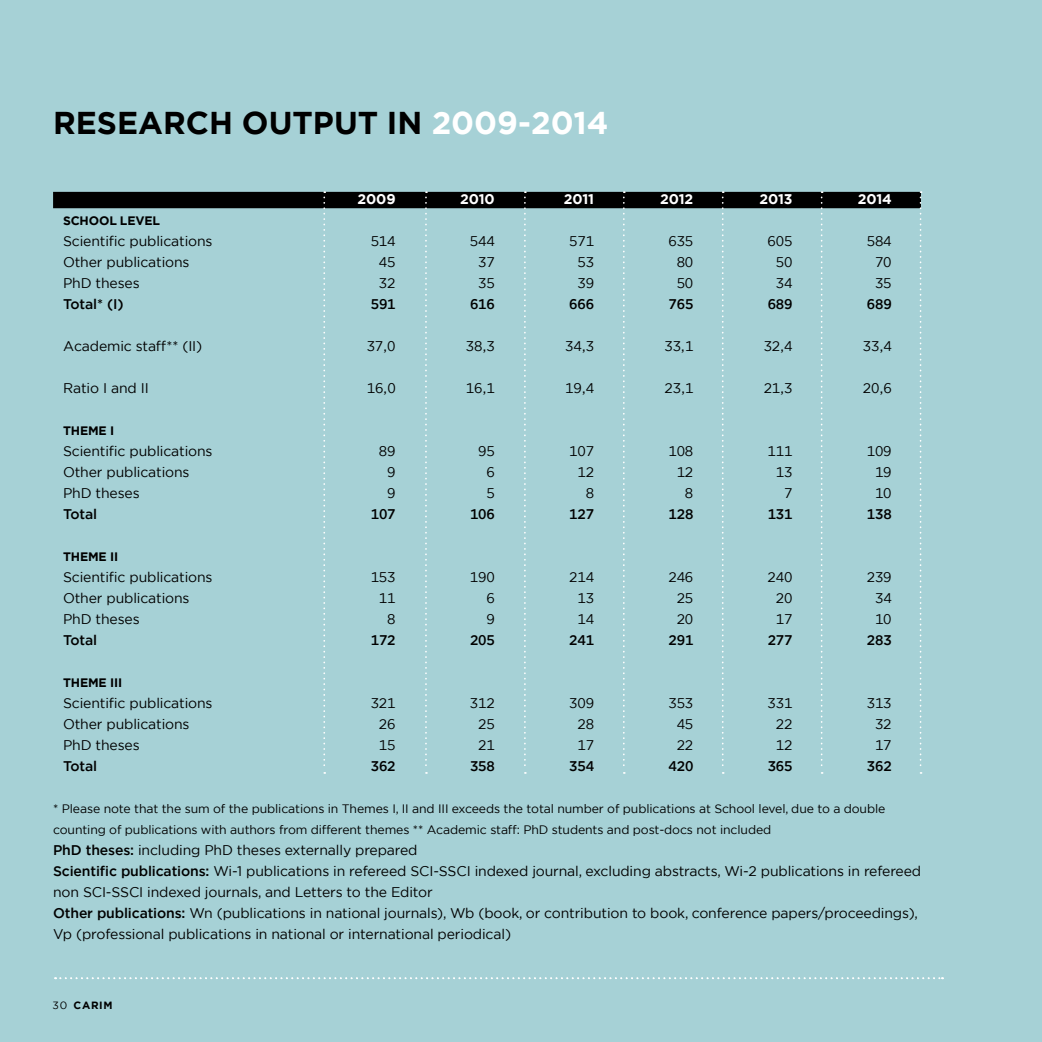
<style>
.page{position:relative;width:1042px;height:1042px;background:#a6d1d6}
.page>*{position:absolute;margin:0;border:0;box-sizing:border-box;transform-origin:0 0}
.t1{font:700 31.5px "Gotham";color:#000}
.t2{font:14px/21px "Gotham";letter-spacing:-.01em;color:#000}
.t3{font:500 14px "Gotham";letter-spacing:-.01em;color:#000}
.t4{font:700 14px "Gotham";letter-spacing:-.01em;color:#fff}
.t5{font:12.25px/21px "Gotham";letter-spacing:-.01em;color:#000}
.t6{font:700 12.25px "Gotham";letter-spacing:-.01em;color:#000}
.t7{font:700 10.5px "Gotham";letter-spacing:.065em;color:#000}
.s1{color:#fff}
.s2{font-weight:500}
.s3{font-weight:400}
</style>
<div class="page">
<div style="left:53px;top:192px;width:873px;height:16px;background:#000"></div>
<svg style="left:425px;top:191px;width:2px;height:583px"></svg>
<svg style="left:323px;top:191px;width:2px;height:583px"></svg>
<svg style="left:524px;top:191px;width:2px;height:583px"></svg>
<svg style="left:623px;top:191px;width:2px;height:583px"></svg>
<svg style="left:722px;top:191px;width:2px;height:583px"></svg>
<svg style="left:821px;top:191px;width:1px;height:583px"></svg>
<div style="left:921px;top:188px;width:36px;height:21px;background:#a6d1d6"></div>
<svg style="left:919px;top:191px;width:2px;height:583px"></svg>
<svg style="left:55px;top:977px;width:888px;height:2px"></svg>
<h1 class="t1" style="left:53px;top:102px;width:557px">RESEARCH OUTPUT IN <span class="s1">2009-2014</span></h1>
<p class="t4" style="left:357px;top:190px;width:40px">2009</p>
<p class="t4" style="left:460px;top:190px;width:36px">2010</p>
<p class="t4" style="left:564px;top:190px;width:32px">2011</p>
<p class="t4" style="left:660px;top:190px;width:35px">2012</p>
<p class="t4" style="left:759px;top:190px;width:35px">2013</p>
<p class="t4" style="left:858px;top:190px;width:36px">2014</p>
<p class="t6" style="left:63px;top:213px;width:99px">SCHOOL LEVEL</p>
<p class="t2" style="left:63px;top:230px;width:151px">Scientific publications</p>
<p class="t2" style="left:371px;top:230px;width:26px">514</p>
<p class="t2" style="left:470px;top:230px;width:26px">544</p>
<p class="t2" style="left:569px;top:230px;width:26px">571</p>
<p class="t2" style="left:668px;top:230px;width:26px">635</p>
<p class="t2" style="left:767px;top:230px;width:26px">605</p>
<p class="t2" style="left:867px;top:230px;width:26px">584</p>
<p class="t2" style="left:63px;top:251px;width:128px">Other publications</p>
<p class="t2" style="left:379px;top:251px;width:18px">45</p>
<p class="t2" style="left:478px;top:251px;width:18px">37</p>
<p class="t2" style="left:577px;top:251px;width:18px">53</p>
<p class="t2" style="left:677px;top:251px;width:18px">80</p>
<p class="t2" style="left:776px;top:251px;width:18px">50</p>
<p class="t2" style="left:875px;top:251px;width:18px">70</p>
<p class="t2" style="left:63px;top:272px;width:78px">PhD theses</p>
<p class="t2" style="left:379px;top:272px;width:18px">32</p>
<p class="t2" style="left:478px;top:272px;width:18px">35</p>
<p class="t2" style="left:577px;top:272px;width:18px">39</p>
<p class="t2" style="left:677px;top:272px;width:18px">50</p>
<p class="t2" style="left:776px;top:272px;width:18px">34</p>
<p class="t2" style="left:875px;top:272px;width:18px">35</p>
<p class="t3" style="left:63px;top:295px;width:62px">Total* (I)</p>
<p class="t3" style="left:371px;top:295px;width:26px">591</p>
<p class="t3" style="left:470px;top:295px;width:26px">616</p>
<p class="t3" style="left:569px;top:295px;width:26px">666</p>
<p class="t3" style="left:668px;top:295px;width:26px">765</p>
<p class="t3" style="left:768px;top:295px;width:26px">689</p>
<p class="t3" style="left:867px;top:295px;width:26px">689</p>
<p class="t2" style="left:63px;top:335px;width:141px">Academic staff** (II)</p>
<p class="t2" style="left:367px;top:335px;width:30px">37,0</p>
<p class="t2" style="left:466px;top:335px;width:30px">38,3</p>
<p class="t2" style="left:565px;top:335px;width:30px">34,3</p>
<p class="t2" style="left:664px;top:335px;width:30px">33,1</p>
<p class="t2" style="left:764px;top:335px;width:30px">32,4</p>
<p class="t2" style="left:863px;top:335px;width:30px">33,4</p>
<p class="t2" style="left:63px;top:377px;width:87px">Ratio I and II</p>
<p class="t2" style="left:367px;top:377px;width:30px">16,0</p>
<p class="t2" style="left:466px;top:377px;width:30px">16,1</p>
<p class="t2" style="left:565px;top:377px;width:30px">19,4</p>
<p class="t2" style="left:664px;top:377px;width:30px">23,1</p>
<p class="t2" style="left:764px;top:377px;width:30px">21,3</p>
<p class="t2" style="left:863px;top:377px;width:30px">20,6</p>
<p class="t6" style="left:63px;top:423px;width:53px">THEME I</p>
<p class="t2" style="left:63px;top:440px;width:151px">Scientific publications</p>
<p class="t2" style="left:379px;top:440px;width:18px">89</p>
<p class="t2" style="left:478px;top:440px;width:18px">95</p>
<p class="t2" style="left:569px;top:440px;width:26px">107</p>
<p class="t2" style="left:668px;top:440px;width:26px">108</p>
<p class="t2" style="left:767px;top:440px;width:26px">111</p>
<p class="t2" style="left:867px;top:440px;width:26px">109</p>
<p class="t2" style="left:63px;top:461px;width:128px">Other publications</p>
<p class="t2" style="left:387px;top:461px;width:10px">9</p>
<p class="t2" style="left:486px;top:461px;width:10px">6</p>
<p class="t2" style="left:577px;top:461px;width:18px">12</p>
<p class="t2" style="left:677px;top:461px;width:18px">12</p>
<p class="t2" style="left:776px;top:461px;width:18px">13</p>
<p class="t2" style="left:875px;top:461px;width:18px">19</p>
<p class="t2" style="left:63px;top:482px;width:78px">PhD theses</p>
<p class="t2" style="left:387px;top:482px;width:10px">9</p>
<p class="t2" style="left:486px;top:482px;width:10px">5</p>
<p class="t2" style="left:586px;top:482px;width:10px">8</p>
<p class="t2" style="left:685px;top:482px;width:10px">8</p>
<p class="t2" style="left:784px;top:482px;width:10px">7</p>
<p class="t2" style="left:875px;top:482px;width:18px">10</p>
<p class="t3" style="left:63px;top:505px;width:36px">Total</p>
<p class="t3" style="left:371px;top:505px;width:26px">107</p>
<p class="t3" style="left:470px;top:505px;width:26px">106</p>
<p class="t3" style="left:569px;top:505px;width:26px">127</p>
<p class="t3" style="left:668px;top:505px;width:26px">128</p>
<p class="t3" style="left:768px;top:505px;width:26px">131</p>
<p class="t3" style="left:867px;top:505px;width:26px">138</p>
<p class="t6" style="left:63px;top:549px;width:57px">THEME II</p>
<p class="t2" style="left:63px;top:566px;width:151px">Scientific publications</p>
<p class="t2" style="left:371px;top:566px;width:26px">153</p>
<p class="t2" style="left:470px;top:566px;width:26px">190</p>
<p class="t2" style="left:569px;top:566px;width:26px">214</p>
<p class="t2" style="left:668px;top:566px;width:26px">246</p>
<p class="t2" style="left:767px;top:566px;width:26px">240</p>
<p class="t2" style="left:867px;top:566px;width:26px">239</p>
<p class="t2" style="left:63px;top:587px;width:128px">Other publications</p>
<p class="t2" style="left:379px;top:587px;width:18px">11</p>
<p class="t2" style="left:486px;top:587px;width:10px">6</p>
<p class="t2" style="left:577px;top:587px;width:18px">13</p>
<p class="t2" style="left:677px;top:587px;width:18px">25</p>
<p class="t2" style="left:776px;top:587px;width:18px">20</p>
<p class="t2" style="left:875px;top:587px;width:18px">34</p>
<p class="t2" style="left:63px;top:608px;width:78px">PhD theses</p>
<p class="t2" style="left:387px;top:608px;width:10px">8</p>
<p class="t2" style="left:486px;top:608px;width:10px">9</p>
<p class="t2" style="left:577px;top:608px;width:18px">14</p>
<p class="t2" style="left:677px;top:608px;width:18px">20</p>
<p class="t2" style="left:776px;top:608px;width:18px">17</p>
<p class="t2" style="left:875px;top:608px;width:18px">10</p>
<p class="t3" style="left:63px;top:631px;width:36px">Total</p>
<p class="t3" style="left:371px;top:631px;width:26px">172</p>
<p class="t3" style="left:470px;top:631px;width:26px">205</p>
<p class="t3" style="left:569px;top:631px;width:26px">241</p>
<p class="t3" style="left:668px;top:631px;width:26px">291</p>
<p class="t3" style="left:768px;top:631px;width:26px">277</p>
<p class="t3" style="left:867px;top:631px;width:26px">283</p>
<p class="t6" style="left:63px;top:675px;width:61px">THEME III</p>
<p class="t2" style="left:63px;top:692px;width:151px">Scientific publications</p>
<p class="t2" style="left:371px;top:692px;width:26px">321</p>
<p class="t2" style="left:470px;top:692px;width:26px">312</p>
<p class="t2" style="left:569px;top:692px;width:26px">309</p>
<p class="t2" style="left:668px;top:692px;width:26px">353</p>
<p class="t2" style="left:767px;top:692px;width:26px">331</p>
<p class="t2" style="left:867px;top:692px;width:26px">313</p>
<p class="t2" style="left:63px;top:713px;width:128px">Other publications</p>
<p class="t2" style="left:379px;top:713px;width:18px">26</p>
<p class="t2" style="left:478px;top:713px;width:18px">25</p>
<p class="t2" style="left:577px;top:713px;width:18px">28</p>
<p class="t2" style="left:677px;top:713px;width:18px">45</p>
<p class="t2" style="left:776px;top:713px;width:18px">22</p>
<p class="t2" style="left:875px;top:713px;width:18px">32</p>
<p class="t2" style="left:63px;top:734px;width:78px">PhD theses</p>
<p class="t2" style="left:379px;top:734px;width:18px">15</p>
<p class="t2" style="left:478px;top:734px;width:18px">21</p>
<p class="t2" style="left:577px;top:734px;width:18px">17</p>
<p class="t2" style="left:677px;top:734px;width:18px">22</p>
<p class="t2" style="left:776px;top:734px;width:18px">12</p>
<p class="t2" style="left:875px;top:734px;width:18px">17</p>
<p class="t3" style="left:63px;top:757px;width:36px">Total</p>
<p class="t3" style="left:371px;top:757px;width:26px">362</p>
<p class="t3" style="left:470px;top:757px;width:26px">358</p>
<p class="t3" style="left:569px;top:757px;width:26px">354</p>
<p class="t3" style="left:668px;top:757px;width:26px">420</p>
<p class="t3" style="left:768px;top:757px;width:26px">365</p>
<p class="t3" style="left:867px;top:757px;width:26px">362</p>
<p class="t5" style="left:53px;top:798px;width:834px">* Please note that the sum of the publications in Themes I, II and III exceeds the total number of publications at School level, due to a double counting of publications with authors from different themes ** Academic staff: PhD students and post-docs not included</p>
<p class="t2" style="left:53px;top:839px;width:869px"><span class="s2">PhD theses:</span> including PhD theses externally prepared<br><span class="s2">Scientific publications:</span> Wi-1 publications in refereed SCI-SSCI indexed journal, excluding abstracts, Wi-2 publications in refereed non SCI-SSCI indexed journals, and Letters to the Editor<br><span class="s2">Other publications:</span> Wn (publications in national journals), Wb (book, or contribution to book, conference papers/proceedings), Vp (professional publications in national or international periodical)</p>
<p class="t7" style="left:53px;top:998px;width:62px"><span class="s3">30</span> CARIM</p>
</div>
